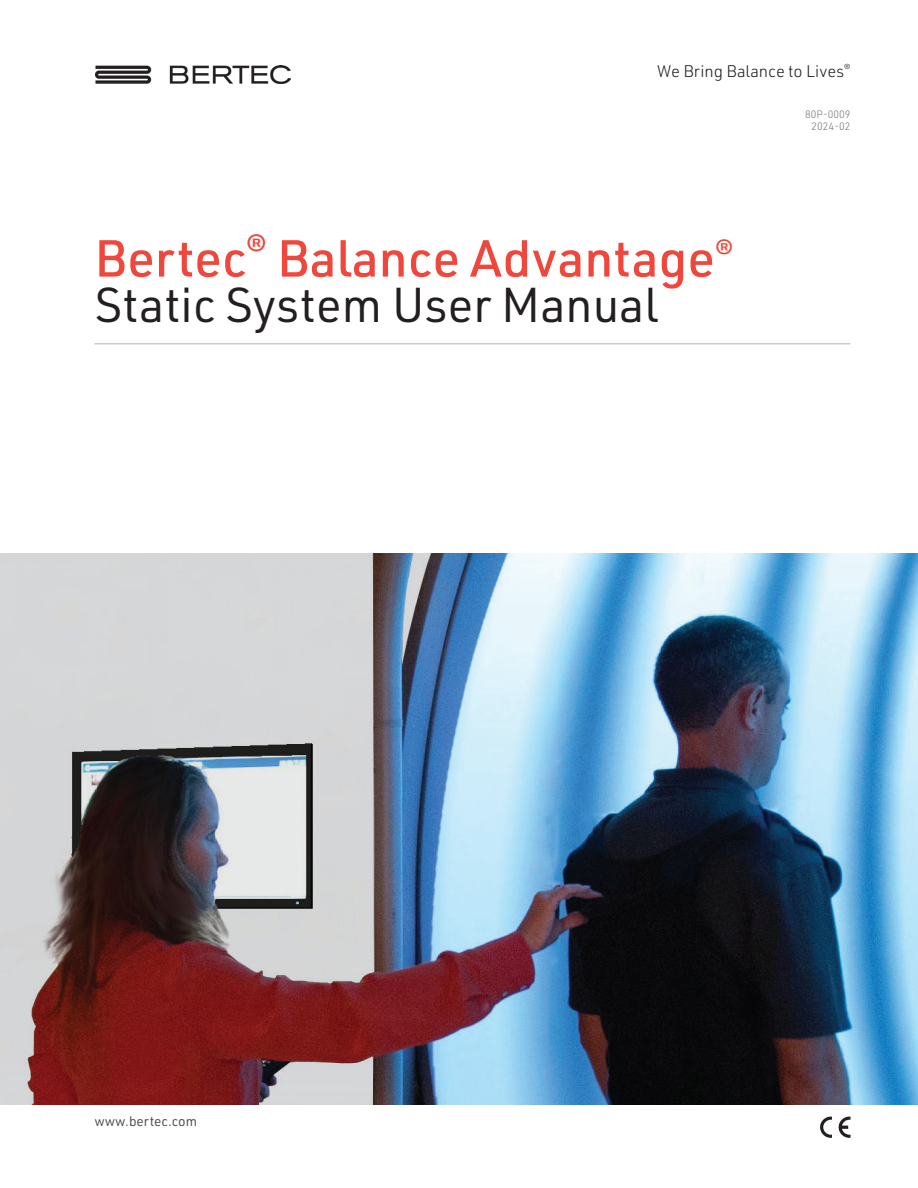
<style>
.page{position:relative;width:918px;height:1188px;background:#fff}
.page>*{position:absolute;margin:0;border:0;box-sizing:border-box;transform-origin:0 0}
.t1{font:500 51px "URWDIN";color:#ef473c}
.t2{font:48px "URWDIN";color:#231f20}
.t3{font:300 16.5px "URWDIN";color:#231f20}
.t4{font:13.5px "URWDIN";color:#4b4c4d}
.t5{font:300 10.5px/12.6px "URWDIN";color:#76787b;text-align:right}
</style>
<div class="page">
<img style="left:0;top:554px;width:918px;height:551px">
<img style="left:95px;top:66px;width:196px;height:18px">
<hr style="left:94px;top:343px;width:756px;height:1px;background:#bcbdc0">
<svg style="left:820px;top:1117px;width:30px;height:21px"></svg>
<p class="t3" style="left:657px;top:61px;width:195px">We Bring Balance to Lives<sup>®</sup></p>
<p class="t1" style="left:94px;top:224px;width:640px">Bertec<sup>®</sup> Balance Advantage<sup>®</sup></p>
<p class="t2" style="left:94px;top:273px;width:566px">Static System User Manual</p>
<p class="t5" style="left:805px;top:107px;width:47px">80P-0009<br>2024-02</p>
<p class="t4" style="left:94px;top:1113px;width:104px">www.bertec.com</p>
</div>
